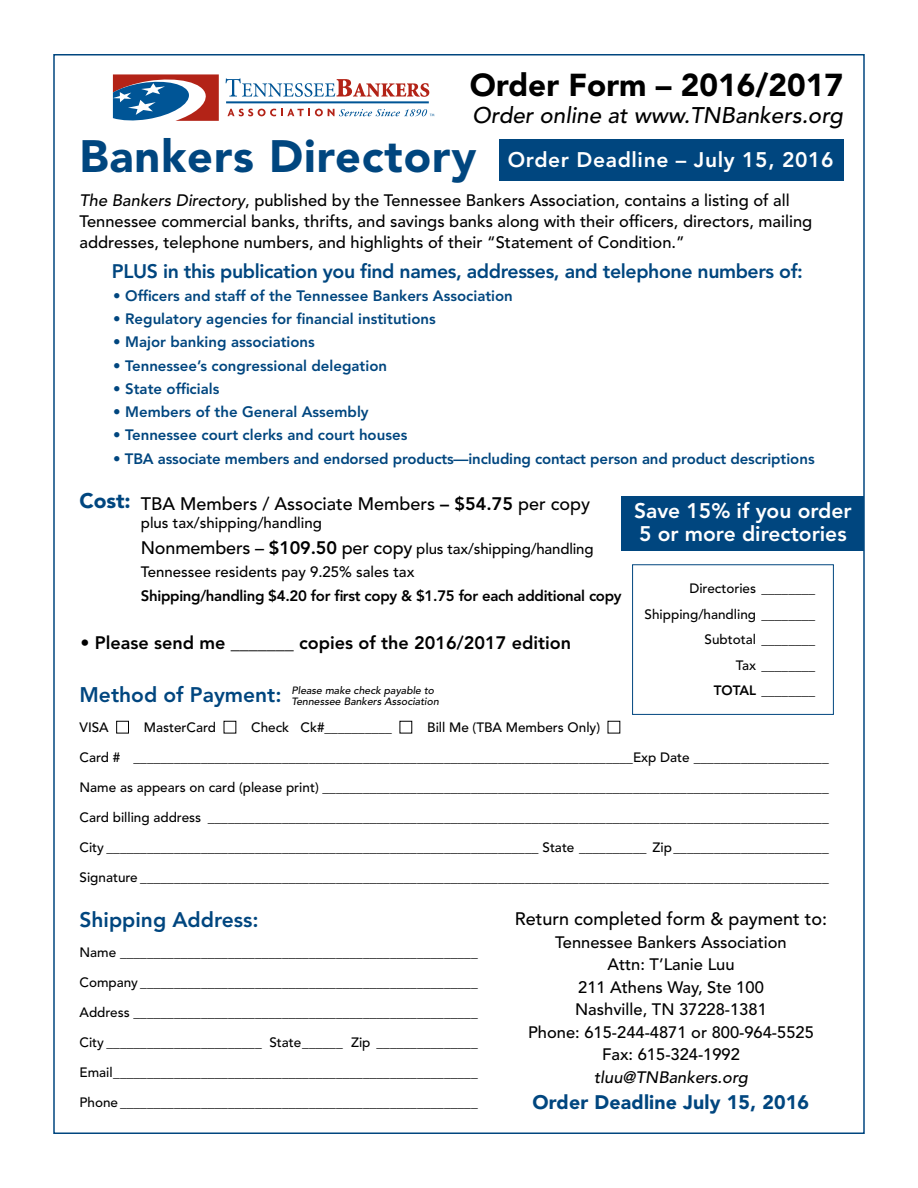
<style>
.page{position:relative;width:918px;height:1188px;background:#fff}
.page>*{position:absolute;margin:0;border:0;box-sizing:border-box;transform-origin:0 0}
.t1{font:900 45px "Avenir LT Std";letter-spacing:.02em;color:#00467f}
.t2{font:900 31.5px "Avenir LT Std";color:#000}
.t3{font:italic 500 22.5px "Avenir LT Std";color:#000}
.t4{font:800 21px/22.5px "Avenir LT Std";color:#fff}
.t5{font:800 21px "Avenir LT Std";color:#00467f}
.t6{font:800 21px "Avenir LT Std";letter-spacing:.03em;color:#fff}
.t7{font:900 21px "Avenir LT Std";color:#00467f}
.t8{font:800 19.5px "Avenir LT Std";letter-spacing:-.02em;color:#00467f}
.t9{font:900 19.5px "Avenir LT Std";letter-spacing:.01em;color:#00467f}
.t10{font:500 18px "Avenir LT Std";color:#000}
.t11{font:800 18px "Avenir LT Std";color:#000}
.t12{font:500 16.5px/22.5px "Avenir LT Std";color:#000}
.t13{font:italic 500 16.5px "Avenir LT Std";color:#000}
.t14{font:800 15px "Avenir LT Std";color:#00467f}
.t15{font:500 15px/26px "Avenir LT Std";color:#000}
.t16{font:800 15px "Avenir LT Std";letter-spacing:-.02em;color:#000}
.t17{font:500 13.5px/25.5px "Avenir LT Std";color:#000;text-align:right}
.t18{font:italic 500 10.5px "Avenir LT Std";color:#000}
.s1{font-style:italic}
.s2{font-weight:800}
.s3{font-size:18px}
.s4{font-weight:800;font-size:18px}
</style>
<div class="page">
<div style="left:621px;top:496px;width:243px;height:54px;background:#00467f"></div>
<div style="left:116px;top:721px;width:13px;height:12px;border:1px solid #000"></div>
<hr style="left:226px;top:101px;width:203px;height:2px;background:#005596">
<svg style="left:226px;top:78px;width:203px;height:19px"></svg>
<svg style="left:113px;top:74px;width:106px;height:47px"></svg>
<svg style="left:228px;top:109px;width:206px;height:7px"></svg>
<div style="left:632px;top:565px;width:202px;height:150px;border:1px solid #00467f"></div>
<div style="left:499px;top:139px;width:344px;height:42px;background:#00467f"></div>
<h2 class="t2" style="left:470px;top:65px;width:375px">Order Form – 2016/2017</h2>
<h3 class="t3" style="left:472px;top:102px;width:372px">Order online at www.TNBankers.org</h3>
<h1 class="t1" style="left:80px;top:129px;width:398px">Bankers Directory</h1>
<p class="t12" style="left:80px;top:190px;width:734px;line-height:21px"><span class="s1">The Bankers Directory</span>, published by the Tennessee Bankers Association, contains a listing of all<br>Tennessee commercial banks, thrifts, and savings banks along with their officers, directors, mailing addresses, telephone numbers, and highlights of their “Statement of Condition.”</p>
<h3 class="t8" style="left:112px;top:260px;width:693px">PLUS in this publication you find names, addresses, and telephone numbers of:</h3>
<p class="t14" style="left:113px;top:287px;width:401px">• Officers and staff of the Tennessee Bankers Association</p>
<p class="t14" style="left:113px;top:310px;width:324px">• Regulatory agencies for financial institutions</p>
<p class="t14" style="left:113px;top:333px;width:203px">• Major banking associations</p>
<p class="t14" style="left:113px;top:357px;width:275px">• Tennessee’s congressional delegation</p>
<p class="t14" style="left:113px;top:380px;width:108px">• State officials</p>
<p class="t14" style="left:113px;top:403px;width:257px">• Members of the General Assembly</p>
<p class="t14" style="left:113px;top:426px;width:296px">• Tennessee court clerks and court houses</p>
<p class="t14" style="left:113px;top:450px;width:703px">• TBA associate members and endorsed products—including contact person and product descriptions</p>
<h3 class="t10" style="left:141px;top:493px;width:451px">TBA Members / Associate Members <span class="s2">– $54.75</span> per copy</h3>
<p class="t15" style="left:141px;top:510px;width:454px">plus tax/shipping/handling<br><span class="s3">Nonmembers –</span> <span class="s4">$109.50</span> <span class="s3">per copy</span> plus tax/shipping/handling</p>
<p class="t15" style="left:141px;top:560px;width:275px">Tennessee residents pay 9.25% sales tax</p>
<p class="t16" style="left:141px;top:587px;width:482px">Shipping/handling $4.20 for first copy &amp; $1.75 for each additional copy</p>
<h3 class="t6" style="left:508px;top:148px;width:327px">Order Deadline – July 15, 2016</h3>
<h3 class="t7" style="left:80px;top:488px;width:53px">Cost:</h3>
<h3 class="t4" style="left:634px;top:500px;width:219px">Save 15% if you order<br>5 or more directories</h3>
<p class="t17" style="left:645px;top:576px;width:172px">Directories ________<br>Shipping/handling ________<br>Subtotal ________<br>Tax ________</p>
<h3 class="t11" style="left:81px;top:632px;width:492px">• Please send me _______ copies of the 2016/2017 edition</h3>
<p class="t18" style="left:292px;top:684px;width:144px">Please make check payable to</p>
<p class="t17" style="left:714px;top:678px;width:103px"><span class="s2">TOTAL</span> ________</p>
<p class="t18" style="left:292px;top:695px;width:149px">Tennessee Bankers Association</p>
<h3 class="t5" style="left:80px;top:682px;width:204px">Method of Payment:</h3>
<p class="t17" style="left:80px;top:715px;width:31px">VISA</p>
<p class="t17" style="left:144px;top:715px;width:74px">MasterCard</p>
<p class="t17" style="left:251px;top:715px;width:142px">Check Ck#__________</p>
<p class="t17" style="left:427px;top:715px;width:174px">Bill Me (TBA Members Only)</p>
<p class="t17" style="left:80px;top:745px;width:751px">Card # __________________________________________________________________________Exp Date ____________________</p>
<p class="t17" style="left:80px;top:775px;width:751px">Name as appears on card (please print) ___________________________________________________________________________</p>
<p class="t17" style="left:80px;top:805px;width:751px">Card billing address ____________________________________________________________________________________________</p>
<p class="t17" style="left:80px;top:835px;width:751px">City ________________________________________________________________ State __________ Zip_______________________</p>
<p class="t17" style="left:80px;top:865px;width:751px">Signature ______________________________________________________________________________________________________</p>
<h3 class="t5" style="left:80px;top:907px;width:181px">Shipping Address:</h3>
<p class="t17" style="left:80px;top:940px;width:400px">Name _____________________________________________________</p>
<p class="t17" style="left:80px;top:970px;width:400px">Company __________________________________________________</p>
<p class="t17" style="left:80px;top:1000px;width:400px">Address ___________________________________________________</p>
<p class="t17" style="left:80px;top:1030px;width:400px">City _______________________ State______ Zip _______________</p>
<p class="t17" style="left:80px;top:1060px;width:400px">Email______________________________________________________</p>
<p class="t17" style="left:80px;top:1090px;width:400px">Phone _____________________________________________________</p>
<h3 class="t10" style="left:515px;top:908px;width:314px">Return completed form &amp; payment to:</h3>
<p class="t12" style="left:528px;top:931px;width:287px;text-align:center">Tennessee Bankers Association<br>Attn: T’Lanie Luu<br>211 Athens Way, Ste 100<br>Nashville, TN 37228-1381<br>Phone: 615-244-4871 or 800-964-5525<br>Fax: 615-324-1992</p>
<p class="t13" style="left:594px;top:1067px;width:155px">tluu@TNBankers.org</p>
<h3 class="t9" style="left:532px;top:1090px;width:278px">Order Deadline July 15, 2016</h3>
</div>
